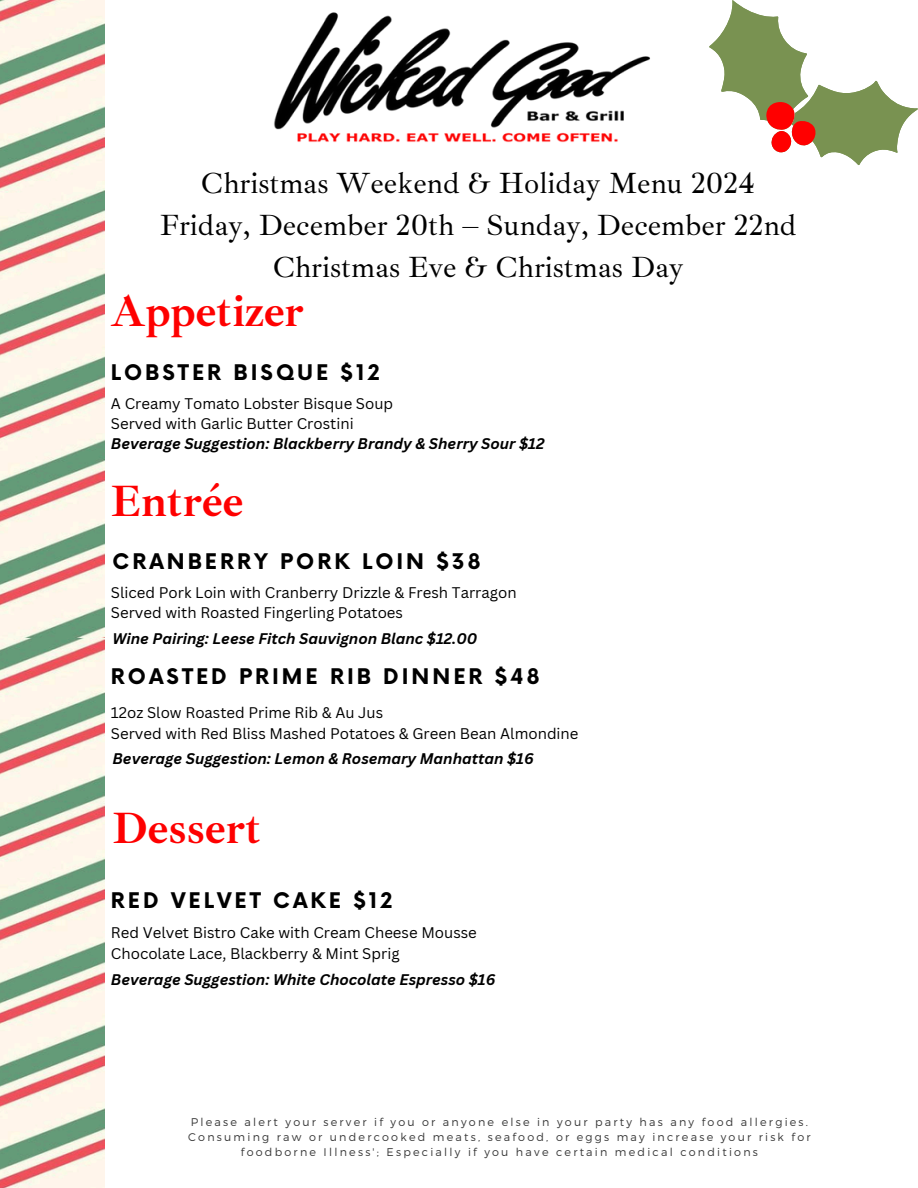
<style>
.page{position:relative;width:918px;height:1188px;background:#fff}
.page>*{position:absolute;margin:0;border:0;box-sizing:border-box;transform-origin:0 0}
.t1{font:700 45px "Ibarra Real Nova";color:#fe0000}
.t2{font:30px/41.7px "Ibarra Real Nova";color:#000;text-align:center}
.t3{font:700 21px "Now";letter-spacing:.14em;color:#000}
.t4{font:15px/20.2px "Canva Sans";color:#000}
.t5{font:italic 700 15px "Canva Sans";color:#000}
.t6{font:300 11.1px/14.9px "Montserrat";letter-spacing:.2em;color:#373737;text-align:center}
</style>
<div class="page">
<img style="left:0;top:0;width:104px;height:638px">
<img style="left:0;top:638px;width:104px;height:550px">
<img style="left:274px;top:12px;width:376px;height:131px">
<svg style="left:709px;top:0;width:209px;height:165px"></svg>
<h4 class="t2" style="left:201px;top:162px;width:555px">Christmas Weekend &amp; Holiday Menu 2024</h4>
<h1 class="t2" style="left:160px;top:204px;width:638px">Friday, December 20th – Sunday, December 22nd<br>Christmas Eve &amp; Christmas Day</h1>
<h4 class="t1" style="left:111px;top:284px;width:194px">Appetizer</h4>
<h3 class="t3" style="left:111px;top:361px;width:270px">LOBSTER BISQUE $12</h3>
<h5 class="t4" style="left:111px;top:393px;width:284px">A Creamy Tomato Lobster Bisque Soup<br>Served with Garlic Butter Crostini</h5>
<h5 class="t5" style="left:111px;top:433px;width:435px">Beverage Suggestion: Blackberry Brandy &amp; Sherry Sour $12</h5>
<h5 class="t1" style="left:111px;top:473px;width:134px">Entrée</h5>
<h1 class="t3" style="left:112px;top:550px;width:370px">CRANBERRY PORK LOIN $38</h1>
<h3 class="t4" style="left:111px;top:582px;width:407px">Sliced Pork Loin with Cranberry Drizzle &amp; Fresh Tarragon<br>Served with Roasted Fingerling Potatoes</h3>
<h3 class="t5" style="left:112px;top:628px;width:366px">Wine Pairing: Leese Fitch Sauvignon Blanc $12.00</h3>
<h2 class="t3" style="left:111px;top:665px;width:430px">ROASTED PRIME RIB DINNER $48</h2>
<h4 class="t4" style="left:111px;top:702px;width:469px">12oz Slow Roasted Prime Rib &amp; Au Jus<br>Served with Red Bliss Mashed Potatoes &amp; Green Bean Almondine</h4>
<h1 class="t5" style="left:112px;top:748px;width:423px">Beverage Suggestion: Lemon &amp; Rosemary Manhattan $16</h1>
<h3 class="t1" style="left:112px;top:801px;width:150px">Dessert</h3>
<p class="t3" style="left:111px;top:889px;width:283px">RED VELVET CAKE $12</p>
<h4 class="t4" style="left:111px;top:922px;width:367px">Red Velvet Bistro Cake with Cream Cheese Mousse<br>Chocolate Lace, Blackberry &amp; Mint Sprig</h4>
<h5 class="t5" style="left:111px;top:969px;width:386px">Beverage Suggestion: White Chocolate Espresso $16</h5>
<h2 class="t6" style="left:188px;top:1114px;width:624px">Please alert your server if you or anyone else in your party has any food allergies.<br>Consuming raw or undercooked meats, seafood, or eggs may increase your risk for foodborne Illness'; Especially if you have certain medical conditions</h2>
</div>
